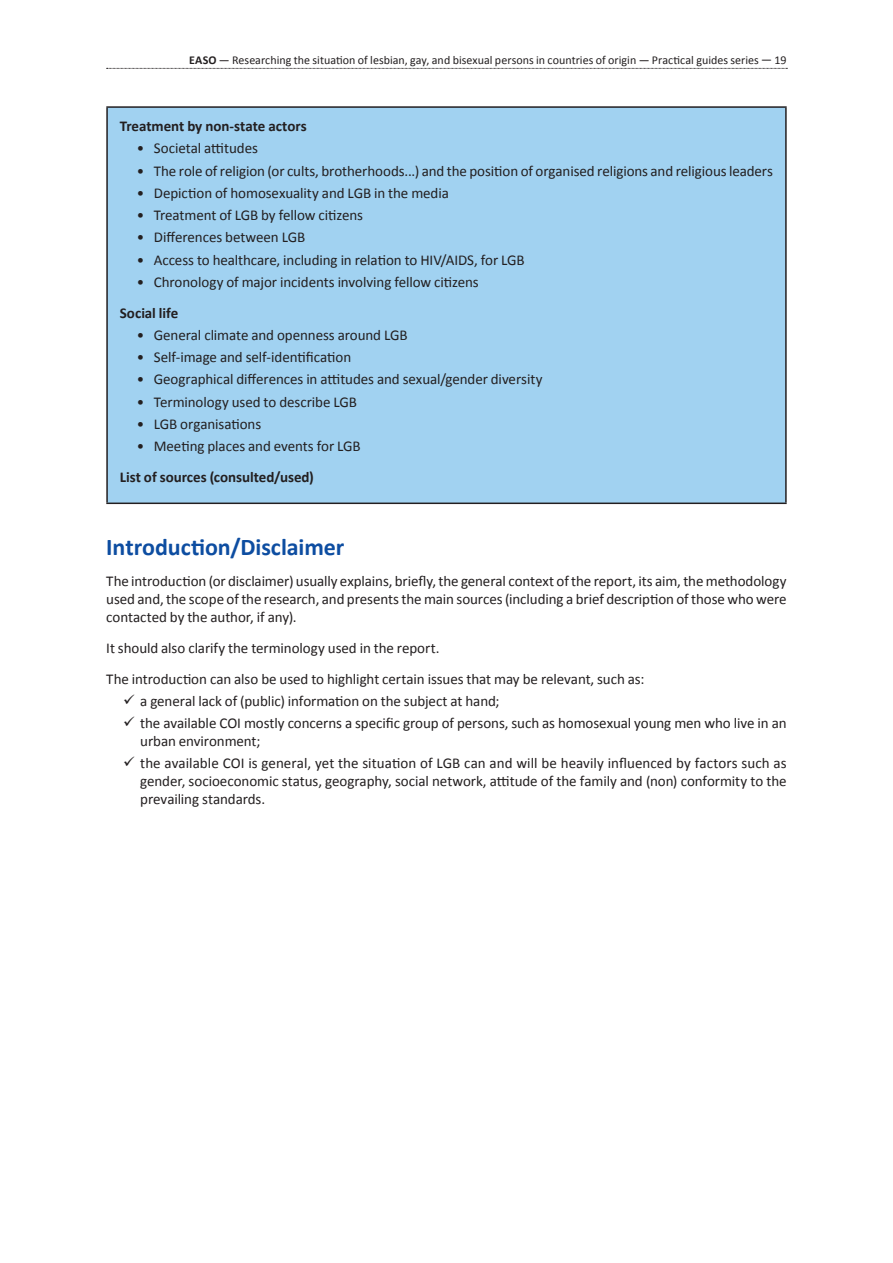
<style>
.page{position:relative;width:893px;height:1263px;background:#fff}
.page>*{position:absolute;margin:0;border:0;box-sizing:border-box;transform-origin:0 0}
.T2_NN{font:700 24px "Calibri";color:#0d4da1}
.body{font:15px/18px "Calibri";letter-spacing:-.005em;color:#231f20;text-align:justify}
.body-2{font:700 15px "Calibri";letter-spacing:-.005em;color:#231f20}
.t1{font:12px "Calibri";color:#231f20}
.s1{font-weight:700}
</style>
<div class="page">
<svg style="left:107px;top:68px;width:680px;height:1px"></svg>
<div style="left:107px;top:107px;width:679px;height:396px;background:#a1d2f1"></div>
<hr style="left:106px;top:106px;width:681px;height:2px;background:#231f20">
<hr style="left:106px;top:108px;width:2px;height:395px;background:#231f20">
<hr style="left:785px;top:108px;width:2px;height:395px;background:#231f20">
<hr style="left:106px;top:503px;width:681px;height:1px;background:#231f20">
<p class="t1" style="left:189px;top:52px;width:599px"><span class="s1">EASO</span> — Researching the situation of lesbian, gay, and bisexual persons in countries of origin — Practical guides series — 19</p>
<p class="body-2" style="left:120px;top:116px;width:188px">Treatment by non‑state actors</p>
<p class="body" style="left:137px;top:139px;width:123px">• Societal attitudes</p>
<p class="body" style="left:137px;top:162px;width:638px">• The role of religion (or cults, brotherhoods...) and the position of organised religions and religious leaders</p>
<p class="body" style="left:137px;top:184px;width:314px">• Depiction of homosexuality and LGB in the media</p>
<p class="body" style="left:137px;top:206px;width:228px">• Treatment of LGB by fellow citizens</p>
<p class="body" style="left:137px;top:228px;width:170px">• Differences between LGB</p>
<p class="body" style="left:137px;top:251px;width:389px">• Access to healthcare, including in relation to HIV/AIDS, for LGB</p>
<p class="body" style="left:137px;top:273px;width:343px">• Chronology of major incidents involving fellow citizens</p>
<p class="body-2" style="left:120px;top:303px;width:60px">Social life</p>
<p class="body" style="left:137px;top:326px;width:272px">• General climate and openness around LGB</p>
<p class="body" style="left:137px;top:348px;width:216px">• Self‑image and self‑identification</p>
<p class="body" style="left:137px;top:370px;width:407px">• Geographical differences in attitudes and sexual/gender diversity</p>
<p class="body" style="left:137px;top:393px;width:222px">• Terminology used to describe LGB</p>
<p class="body" style="left:137px;top:415px;width:126px">• LGB organisations</p>
<p class="body" style="left:137px;top:437px;width:225px">• Meeting places and events for LGB</p>
<p class="body-2" style="left:120px;top:467px;width:196px">List of sources (consulted/used)</p>
<p class="T2_NN" style="left:106px;top:532px;width:239px">Introduction/Disclaimer</p>
<p class="body" style="left:106px;top:572px;width:682px">The introduction (or disclaimer) usually explains, briefly, the general context of the report, its aim, the methodology used and, the scope of the research, and presents the main sources (including a brief description of those who were contacted by the author, if any).</p>
<p class="body" style="left:106px;top:639px;width:335px">It should also clarify the terminology used in the report.</p>
<p class="body" style="left:106px;top:670px;width:540px">The introduction can also be used to highlight certain issues that may be relevant, such as:</p>
<p class="body" style="left:123px;top:692px;width:378px">✓ a general lack of (public) information on the subject at hand;</p>
<p class="body" style="left:140px;top:714px;width:648px;text-indent:-17px">✓ the available COI mostly concerns a specific group of persons, such as homosexual young men who live in an urban environment;</p>
<p class="body" style="left:140px;top:754px;width:648px;text-indent:-17px">✓ the available COI is general, yet the situation of LGB can and will be heavily influenced by factors such as gender, socioeconomic status, geography, social network, attitude of the family and (non) conformity to the prevailing standards.</p>
</div>
